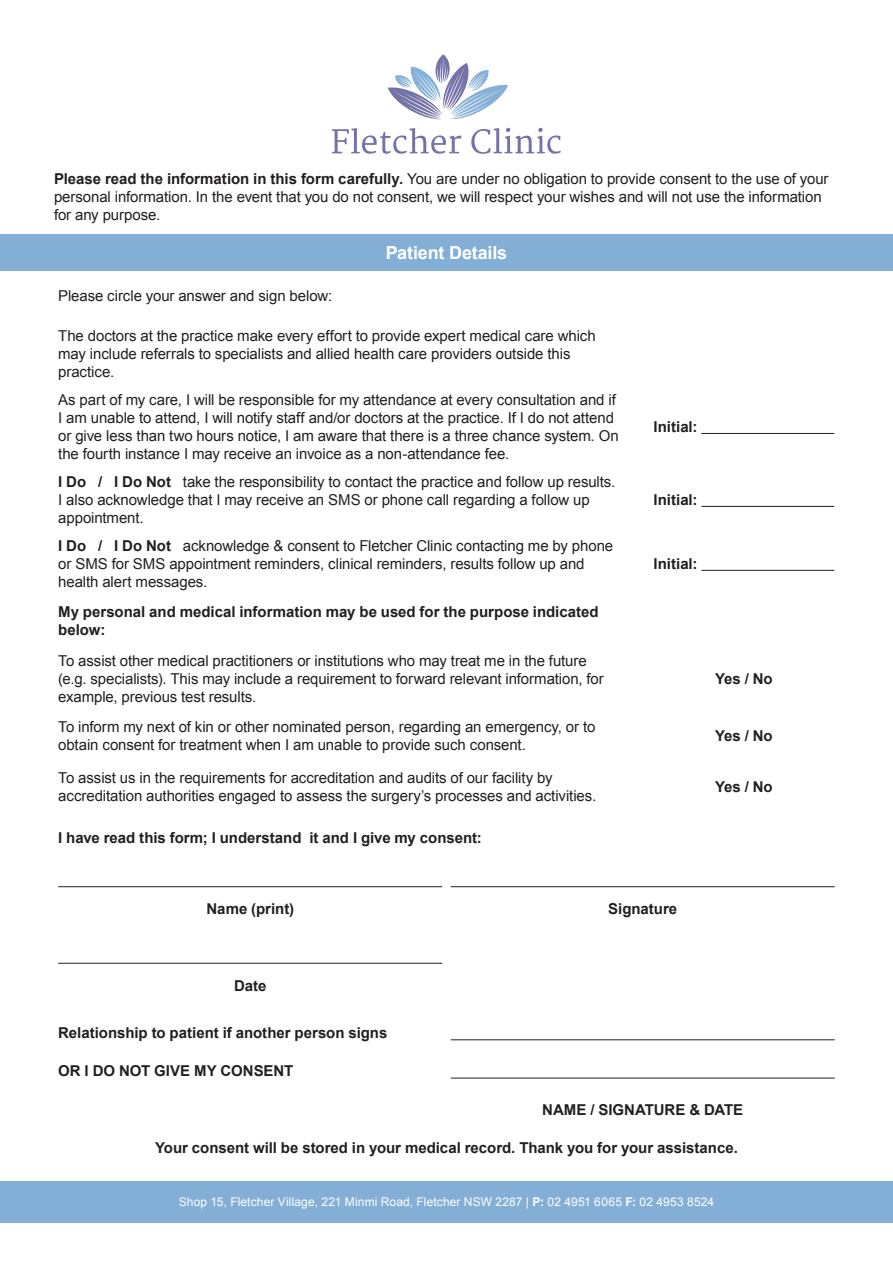
<style>
.page{position:relative;width:893px;height:1263px;background:#fff}
.page>*{position:absolute;margin:0;border:0;box-sizing:border-box;transform-origin:0 0}
.SubHeading{font:700 18px "Arial";letter-spacing:-.01em;color:#fff}
.Body_Text{font:15px/18px "Arial";letter-spacing:-.005em;color:#231f20}
.Body_Text-2{font:700 15px/18px "Arial";color:#231f20}
.Body_Text_Bold{font:700 15px "Arial";color:#231f20}
.t1{font:12px "Arial";letter-spacing:.01em;color:#fff}
.s1{font-weight:700}
</style>
<div class="page">
<svg style="left:388px;top:54px;width:120px;height:65px"></svg>
<svg style="left:332px;top:128px;width:129px;height:26px"></svg>
<svg style="left:471px;top:128px;width:90px;height:26px"></svg>
<hr style="left:701px;top:433px;width:133px;height:1px;background:#231f20">
<hr style="left:701px;top:506px;width:133px;height:1px;background:#231f20">
<hr style="left:701px;top:570px;width:133px;height:1px;background:#231f20">
<hr style="left:58px;top:886px;width:384px;height:1px;background:#231f20">
<hr style="left:451px;top:886px;width:384px;height:1px;background:#231f20">
<hr style="left:58px;top:963px;width:384px;height:1px;background:#231f20">
<hr style="left:451px;top:1039px;width:384px;height:1px;background:#231f20">
<hr style="left:451px;top:1078px;width:384px;height:1px;background:#231f20">
<div style="left:0;top:235px;width:893px;height:36px;background:#83afd7"></div>
<div style="left:0;top:1181px;width:893px;height:41px;background:#83afd7"></div>
<p class="Body_Text" style="left:54px;top:170px;width:776px"><span class="s1">Please read the information in this form carefully.</span> You are under no obligation to provide consent to the use of your personal information. In the event that you do not consent, we will respect your wishes and will not use the information for any purpose.</p>
<p class="SubHeading" style="left:386px;top:241px;width:123px">Patient Details</p>
<p class="Body_Text" style="left:58px;top:287px;width:276px">Please circle your answer and sign below:</p>
<p class="Body_Text" style="left:58px;top:327px;width:539px">The doctors at the practice make every effort to provide expert medical care which may include referrals to specialists and allied health care providers outside this practice.</p>
<p class="Body_Text" style="left:58px;top:391px;width:562px">As part of my care, I will be responsible for my attendance at every consultation and if I am unable to attend, I will notify staff and/or doctors at the practice. If I do not attend or give less than two hours notice, I am aware that there is a three chance system. On the fourth instance I may receive an invoice as a non-attendance fee.</p>
<p class="Body_Text" style="left:58px;top:473px;width:559px"><span class="s1">I Do / I Do Not</span> take the responsibility to contact the practice and follow up results.<br>I also acknowledge that I may receive an SMS or phone call regarding a follow up appointment.</p>
<p class="Body_Text" style="left:58px;top:537px;width:556px"><span class="s1">I Do / I Do Not</span> acknowledge &amp; consent to Fletcher Clinic contacting me by phone or SMS for SMS appointment reminders, clinical reminders, results follow up and health alert messages.</p>
<p class="Body_Text-2" style="left:58px;top:603px;width:542px">My personal and medical information may be used for the purpose indicated below:</p>
<p class="Body_Text" style="left:58px;top:652px;width:547px">To assist other medical practitioners or institutions who may treat me in the future (e.g. specialists). This may include a requirement to forward relevant information, for example, previous test results.</p>
<p class="Body_Text-2" style="left:654px;top:418px;width:45px">Initial:</p>
<p class="Body_Text-2" style="left:654px;top:491px;width:45px">Initial:</p>
<p class="Body_Text-2" style="left:654px;top:555px;width:45px">Initial:</p>
<p class="Body_Text-2" style="left:715px;top:670px;width:59px">Yes / No</p>
<p class="Body_Text" style="left:58px;top:718px;width:539px">To inform my next of kin or other nominated person, regarding an emergency, or to obtain consent for treatment when I am unable to provide such consent.</p>
<p class="Body_Text-2" style="left:715px;top:727px;width:59px">Yes / No</p>
<p class="Body_Text" style="left:58px;top:769px;width:540px">To assist us in the requirements for accreditation and audits of our facility by accreditation authorities engaged to assess the surgery’s processes and activities.</p>
<p class="Body_Text-2" style="left:715px;top:778px;width:59px">Yes / No</p>
<p class="Body_Text-2" style="left:58px;top:829px;width:425px">I have read this form; I understand it and I give my consent:</p>
<p class="Body_Text_Bold" style="left:206px;top:899px;width:89px">Name (print)</p>
<p class="Body_Text_Bold" style="left:608px;top:899px;width:70px">Signature</p>
<p class="Body_Text_Bold" style="left:234px;top:975px;width:34px">Date</p>
<p class="Body_Text_Bold" style="left:58px;top:1023px;width:331px">Relationship to patient if another person signs</p>
<p class="Body_Text_Bold" style="left:58px;top:1061px;width:237px">OR I DO NOT GIVE MY CONSENT</p>
<p class="Body_Text_Bold" style="left:542px;top:1099px;width:202px">NAME / SIGNATURE &amp; DATE</p>
<p class="Body_Text-2" style="left:155px;top:1139px;width:584px">Your consent will be stored in your medical record. Thank you for your assistance.</p>
<p class="t1" style="left:179px;top:1194px;width:537px">Shop 15, Fletcher Village, 221 Minmi Road, Fletcher NSW 2287 | <span class="s1">P:</span> 02 4951 6065 <span class="s1">F:</span> 02 4953 8524</p>
</div>
